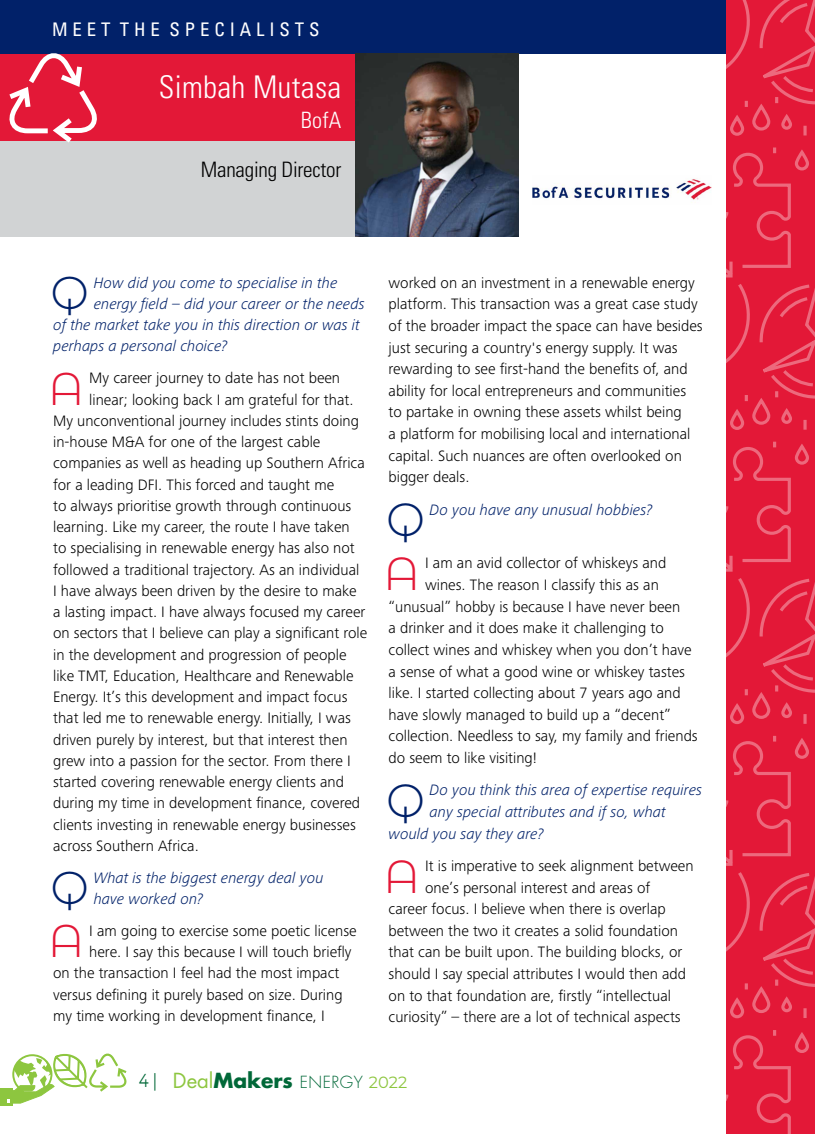
<style>
.page{position:relative;width:815px;height:1134px;background:#fff}
.page>*{position:absolute;margin:0;border:0;box-sizing:border-box;transform-origin:0 0}
.t1{font:300 46.5px "Montserrat Alternates";color:#012169}
.t2{font:300 46.5px "Montserrat Alternates";color:#e31837}
.t3{font:300 46px "Montserrat Alternates";color:#012169}
.t4{font:300 46px "Montserrat Alternates";color:#e31837}
.t5{font:300 condensed 31.25px "Univers";letter-spacing:.01em;color:#fff}
.t6{font:300 condensed 22.5px "Univers";color:#fff}
.t7{font:300 condensed 21.25px "Univers";letter-spacing:-.01em;color:#000}
.t8{font:700 20.25px "Futura";color:#006838}
.t9{font:condensed 18.75px "Univers";color:#fff}
.t10{font:300 15.62px/21.6px "Frutiger Next Pro";color:#000}
.t11{font:italic 300 15.62px/21.2px "Frutiger Next Pro";color:#012169}
.s1{font-family:"Montserrat";font-weight:400;font-size:18.75px}
.s2{font-weight:400;color:#8dc63f}
.s3{font-weight:300;font-size:16.25px}
.s4{font-family:"Montserrat";font-weight:400;font-size:16.25px;color:#8dc63f}
</style>
<div class="page">
<div style="left:0;top:1089px;width:13px;height:17px;background:#8dc63f"></div>
<svg style="left:7px;top:1053px;width:120px;height:50px"></svg>
<div style="left:0;top:53px;width:356px;height:89px;background:#e31837"></div>
<div style="left:0;top:141px;width:356px;height:96px;background:#d1d3d4"></div>
<div style="left:0;top:0;width:726px;height:53px;background:#012169"></div>
<svg style="left:4px;top:53px;width:101px;height:90px"></svg>
<img style="left:356px;top:53px;width:163px;height:184px">
<img style="left:532px;top:179px;width:180px;height:21px">
<svg style="left:726px;top:0;width:89px;height:1134px;background:#e4213f"></svg>
<svg style="left:726px;top:0;width:85px;height:879px;background:#e4213f"></svg>
<p class="t9" style="left:52px;top:17px;width:269px">M E E T T H E S P E C I A L I S T S</p>
<h3 class="t5" style="left:159px;top:68px;width:184px">Simbah Mutasa</h3>
<h3 class="t6" style="left:301px;top:107px;width:42px">BofA</h3>
<h3 class="t7" style="left:201px;top:156px;width:142px">Managing Director</h3>
<h2 class="t3" style="left:51px;top:261px;width:40px">Q</h2>
<p class="t11" style="left:94px;top:272px;width:245px">How did you come to specialise in the</p>
<p class="t11" style="left:94px;top:293px;width:272px">energy field – did your career or the needs</p>
<p class="t11" style="left:53px;top:314px;width:308px">of the market take you in this direction or was it</p>
<p class="t11" style="left:53px;top:336px;width:176px">perhaps a personal choice?</p>
<h2 class="t4" style="left:48px;top:357px;width:38px">A</h2>
<p class="t10" style="left:89px;top:367px;width:252px">My career journey to date has not been</p>
<p class="t10" style="left:89px;top:389px;width:266px">linear; looking back I am grateful for that.</p>
<p class="t10" style="left:53px;top:410px;width:307px">My unconventional journey includes stints doing</p>
<p class="t10" style="left:53px;top:431px;width:269px">in-house M&amp;A for one of the largest cable</p>
<p class="t10" style="left:53px;top:452px;width:313px">companies as well as heading up Southern Africa</p>
<p class="t10" style="left:53px;top:474px;width:283px">for a leading DFI. This forced and taught me</p>
<p class="t10" style="left:53px;top:495px;width:300px">to always prioritise growth through continuous</p>
<p class="t10" style="left:53px;top:516px;width:298px">learning. Like my career, the route I have taken</p>
<p class="t10" style="left:53px;top:537px;width:303px">to specialising in renewable energy has also not</p>
<p class="t10" style="left:53px;top:559px;width:308px">followed a traditional trajectory. As an individual</p>
<p class="t10" style="left:53px;top:580px;width:305px">I have always been driven by the desire to make</p>
<p class="t10" style="left:53px;top:601px;width:314px">a lasting impact. I have always focused my career</p>
<p class="t10" style="left:53px;top:622px;width:316px">on sectors that I believe can play a significant role</p>
<p class="t10" style="left:53px;top:644px;width:295px">in the development and progression of people</p>
<p class="t10" style="left:53px;top:665px;width:302px">like TMT, Education, Healthcare and Renewable</p>
<p class="t10" style="left:53px;top:686px;width:296px">Energy. It’s this development and impact focus</p>
<p class="t10" style="left:53px;top:707px;width:299px">that led me to renewable energy. Initially, I was</p>
<p class="t10" style="left:53px;top:729px;width:296px">driven purely by interest, but that interest then</p>
<p class="t10" style="left:53px;top:750px;width:299px">grew into a passion for the sector. From there I</p>
<p class="t10" style="left:53px;top:771px;width:292px">started covering renewable energy clients and</p>
<p class="t10" style="left:53px;top:792px;width:308px">during my time in development finance, covered</p>
<p class="t10" style="left:53px;top:814px;width:304px">clients investing in renewable energy businesses</p>
<p class="t10" style="left:53px;top:835px;width:147px">across Southern Africa.</p>
<h2 class="t3" style="left:51px;top:856px;width:40px">Q</h2>
<p class="t11" style="left:94px;top:867px;width:231px">What is the biggest energy deal you have worked on?</p>
<h2 class="t4" style="left:48px;top:909px;width:38px">A</h2>
<p class="t10" style="left:89px;top:920px;width:269px">I am going to exercise some poetic license</p>
<p class="t10" style="left:89px;top:941px;width:264px">here. I say this because I will touch briefly</p>
<p class="t10" style="left:53px;top:962px;width:288px">on the transaction I feel had the most impact</p>
<p class="t10" style="left:53px;top:984px;width:291px">versus defining it purely based on size. During</p>
<p class="t10" style="left:53px;top:1005px;width:273px">my time working in development finance, I</p>
<p class="t10" style="left:389px;top:272px;width:316px">worked on an investment in a renewable energy platform. This transaction was a great case study of the broader impact the space can have besides just securing a country's energy supply. It was rewarding to see first-hand the benefits of, and ability for local entrepreneurs and communities to partake in owning these assets whilst being<br>a platform for mobilising local and international capital. Such nuances are often overlooked on bigger deals.</p>
<h1 class="t1" style="left:386px;top:488px;width:40px">Q</h1>
<p class="t11" style="left:430px;top:499px;width:224px">Do you have any unusual hobbies?</p>
<h1 class="t2" style="left:383px;top:542px;width:39px">A</h1>
<p class="t10" style="left:425px;top:552px;width:243px">I am an avid collector of whiskeys and</p>
<p class="t10" style="left:425px;top:574px;width:235px">wines. The reason I classify this as an</p>
<p class="t10" style="left:389px;top:596px;width:293px">“unusual” hobby is because I have never been</p>
<p class="t10" style="left:389px;top:617px;width:277px">a drinker and it does make it challenging to</p>
<p class="t10" style="left:389px;top:639px;width:305px">collect wines and whiskey when you don’t have</p>
<p class="t10" style="left:389px;top:661px;width:298px">a sense of what a good wine or whiskey tastes</p>
<p class="t10" style="left:389px;top:682px;width:294px">like. I started collecting about 7 years ago and</p>
<p class="t10" style="left:389px;top:704px;width:284px">have slowly managed to build up a “decent”</p>
<p class="t10" style="left:389px;top:725px;width:311px">collection. Needless to say, my family and friends</p>
<p class="t10" style="left:389px;top:747px;width:150px">do seem to like visiting!</p>
<h1 class="t1" style="left:386px;top:769px;width:40px">Q</h1>
<p class="t11" style="left:430px;top:779px;width:274px">Do you think this area of expertise requires</p>
<p class="t11" style="left:430px;top:801px;width:238px">any special attributes and if so, what</p>
<p class="t11" style="left:389px;top:823px;width:157px">would you say they are?</p>
<h1 class="t2" style="left:383px;top:844px;width:39px">A</h1>
<p class="t10" style="left:425px;top:855px;width:270px">It is imperative to seek alignment between</p>
<p class="t10" style="left:425px;top:876px;width:227px">one’s personal interest and areas of</p>
<p class="t10" style="left:389px;top:898px;width:279px">career focus. I believe when there is overlap</p>
<p class="t10" style="left:389px;top:920px;width:291px">between the two it creates a solid foundation</p>
<p class="t10" style="left:389px;top:941px;width:295px">that can be built upon. The building blocks, or</p>
<p class="t10" style="left:389px;top:963px;width:299px">should I say special attributes I would then add</p>
<p class="t10" style="left:389px;top:985px;width:284px">on to that foundation are, firstly “intellectual</p>
<p class="t10" style="left:389px;top:1006px;width:294px">curiosity” – there are a lot of technical aspects</p>
<p class="t8" style="left:139px;top:1067px;width:270px"><span class="s1">4 |</span> <span class="s2">Deal</span>Makers <span class="s3">ENERGY</span> <span class="s4">2022</span></p>
</div>
